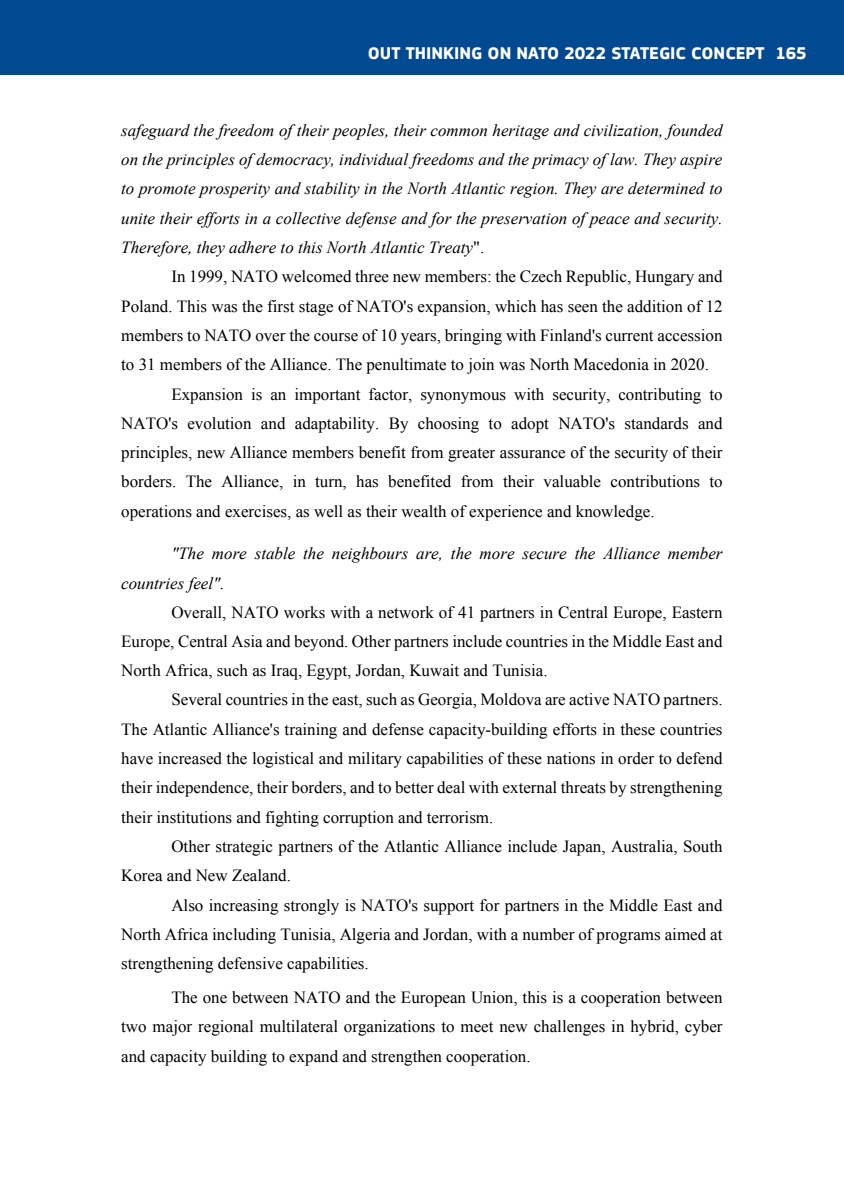
<style>
.page{position:relative;width:844px;height:1191px;background:#fff}
.page>*{position:absolute;margin:0;border:0;box-sizing:border-box;transform-origin:0 0}
.t1{font:700 17.5px "PF Square Sans Pro";color:#fff}
.t2{font:16.97px/29.4px "Times New Roman";color:#000;text-align:justify}
.t3{font:italic 16.97px "Times New Roman";color:#000}
.s1{font-style:normal}
</style>
<div class="page">
<div style="left:0;top:0;width:843px;height:74px;background:#014991"></div>
<p class="t1" style="left:368px;top:43px;width:440px">OUT THINKING ON NATO 2022 STATEGIC CONCEPT 165</p>
<p class="t3" style="left:121px;top:120px;width:602px">safeguard the freedom of their peoples, their common heritage and civilization, founded</p>
<p class="t3" style="left:121px;top:150px;width:602px">on the principles of democracy, individual freedoms and the primacy of law. They aspire</p>
<p class="t3" style="left:121px;top:179px;width:602px">to promote prosperity and stability in the North Atlantic region. They are determined to</p>
<p class="t3" style="left:121px;top:208px;width:602px">unite their efforts in a collective defense and for the preservation of peace and security.</p>
<p class="t3" style="left:121px;top:237px;width:364px">Therefore, they adhere to this North Atlantic Treaty<span class="s1">".</span></p>
<p class="t2" style="left:171px;top:262px;width:552px">In 1999, NATO welcomed three new members: the Czech Republic, Hungary and</p>
<p class="t2" style="left:121px;top:291px;width:602px">Poland. This was the first stage of NATO's expansion, which has seen the addition of 12</p>
<p class="t2" style="left:121px;top:320px;width:602px">members to NATO over the course of 10 years, bringing with Finland's current accession</p>
<p class="t2" style="left:121px;top:349px;width:589px">to 31 members of the Alliance. The penultimate to join was North Macedonia in 2020.</p>
<p class="t2" style="left:171px;top:379px;width:552px">Expansion is an important factor, synonymous with security, contributing to</p>
<p class="t2" style="left:121px;top:408px;width:602px">NATO's evolution and adaptability. By choosing to adopt NATO's standards and</p>
<p class="t2" style="left:121px;top:437px;width:602px">principles, new Alliance members benefit from greater assurance of the security of their</p>
<p class="t2" style="left:121px;top:466px;width:602px">borders. The Alliance, in turn, has benefited from their valuable contributions to</p>
<p class="t2" style="left:121px;top:496px;width:534px">operations and exercises, as well as their wealth of experience and knowledge.</p>
<p class="t3" style="left:171px;top:543px;width:552px">"The more stable the neighbours are, the more secure the Alliance member</p>
<p class="t3" style="left:121px;top:573px;width:105px">countries feel".</p>
<p class="t2" style="left:171px;top:597px;width:552px">Overall, NATO works with a network of 41 partners in Central Europe, Eastern</p>
<p class="t2" style="left:121px;top:626px;width:602px">Europe, Central Asia and beyond. Other partners include countries in the Middle East and</p>
<p class="t2" style="left:121px;top:655px;width:427px">North Africa, such as Iraq, Egypt, Jordan, Kuwait and Tunisia.</p>
<p class="t2" style="left:171px;top:685px;width:552px">Several countries in the east, such as Georgia, Moldova are active NATO partners.</p>
<p class="t2" style="left:121px;top:714px;width:602px">The Atlantic Alliance's training and defense capacity-building efforts in these countries</p>
<p class="t2" style="left:121px;top:743px;width:602px">have increased the logistical and military capabilities of these nations in order to defend</p>
<p class="t2" style="left:121px;top:773px;width:602px">their independence, their borders, and to better deal with external threats by strengthening</p>
<p class="t2" style="left:121px;top:802px;width:373px">their institutions and fighting corruption and terrorism.</p>
<p class="t2" style="left:171px;top:831px;width:552px">Other strategic partners of the Atlantic Alliance include Japan, Australia, South</p>
<p class="t2" style="left:121px;top:860px;width:171px">Korea and New Zealand.</p>
<p class="t2" style="left:171px;top:890px;width:552px">Also increasing strongly is NATO's support for partners in the Middle East and</p>
<p class="t2" style="left:121px;top:919px;width:602px">North Africa including Tunisia, Algeria and Jordan, with a number of programs aimed at</p>
<p class="t2" style="left:121px;top:948px;width:249px">strengthening defensive capabilities.</p>
<p class="t2" style="left:121px;top:982px;width:602px;text-indent:50px">The one between NATO and the European Union, this is a cooperation between two major regional multilateral organizations to meet new challenges in hybrid, cyber and capacity building to expand and strengthen cooperation.</p>
</div>
